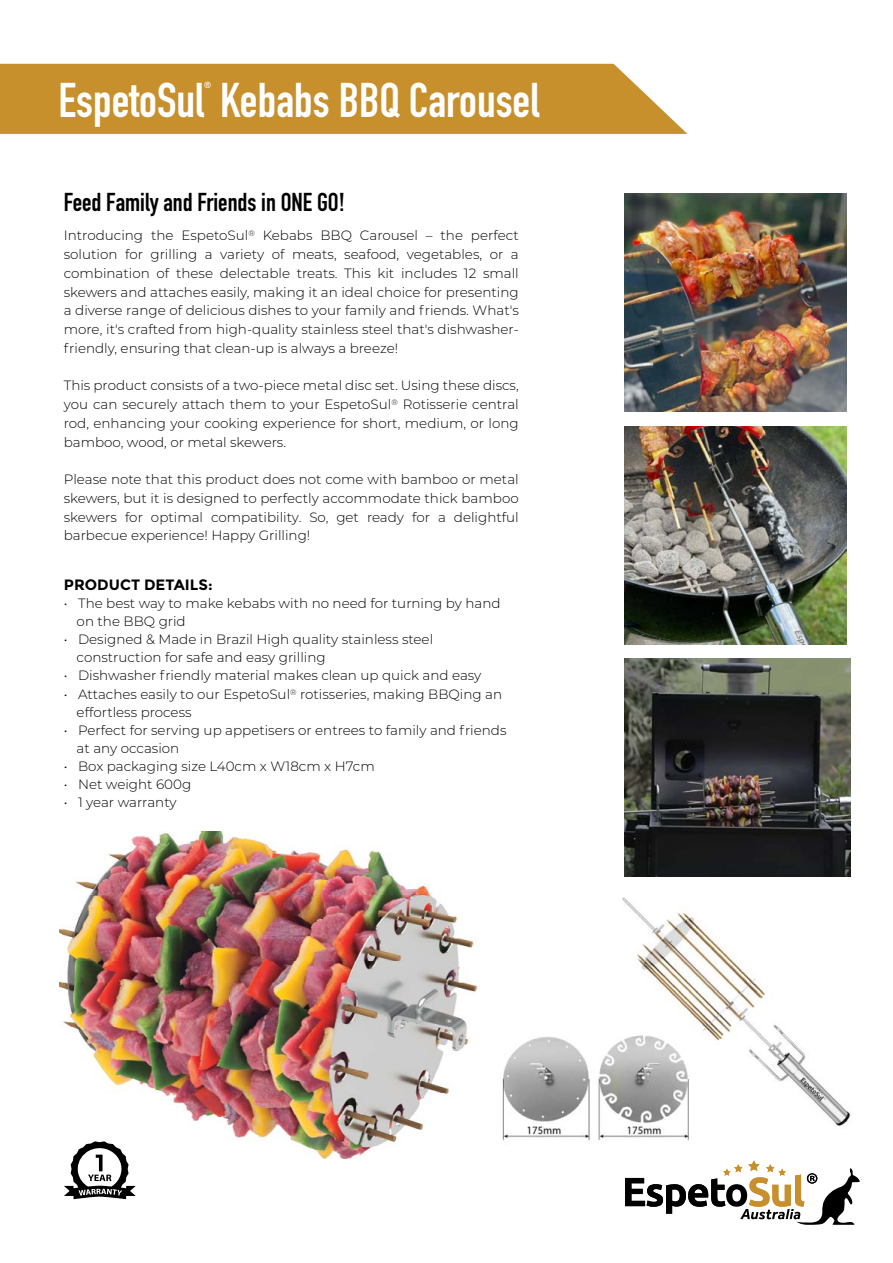
<style>
.page{position:relative;width:893px;height:1263px;background:#fff}
.page>*{position:absolute;margin:0;border:0;box-sizing:border-box;transform-origin:0 0}
.t1{font:700 48px "DIN Condensed";color:#fff}
.t2{font:700 25.5px "DIN Condensed";color:#000}
.t3{font:700 15px "Montserrat";color:#000}
.t4{font:300 13.5px/18.8px "Montserrat";color:#000}
.t5{font:700 8.7px "DIN Condensed";color:#fff}
</style>
<div class="page">
<div style="left:0;top:64px;width:687px;height:70px;background:#c8902c"></div>
<img style="left:59px;top:831px;width:419px;height:328px">
<img style="left:624px;top:426px;width:223px;height:218px">
<img style="left:622px;top:898px;width:229px;height:228px">
<img style="left:502px;top:1032px;width:191px;height:109px">
<img style="left:624px;top:193px;width:223px;height:219px">
<svg style="left:64px;top:1141px;width:72px;height:58px"></svg>
<img style="left:624px;top:658px;width:226px;height:219px">
<svg style="left:625px;top:1160px;width:235px;height:65px"></svg>
<p class="t5" style="left:204px;top:79px;width:8px">®</p>
<h1 class="t1" style="left:58px;top:68px;width:482px">EspetoSul Kebabs BBQ Carousel</h1>
<h2 class="t2" style="left:64px;top:185px;width:283px">Feed Family and Friends in ONE GO!</h2>
<p class="t4" style="left:64px;top:226px;width:457px;text-align:justify">Introducing the EspetoSul<sup>®</sup> Kebabs BBQ Carousel – the perfect solution for grilling a variety of meats, seafood, vegetables, or a combination of these delectable treats. This kit includes 12 small skewers and attaches easily, making it an ideal choice for presenting a diverse range of delicious dishes to your family and friends. What's more, it's crafted from high-quality stainless steel that's dishwasher&shy;friendly, ensuring that clean-up is always a breeze!</p>
<p class="t4" style="left:64px;top:376px;width:457px;text-align:justify">This product consists of a two-piece metal disc set. Using these discs, you can securely attach them to your EspetoSul<sup>®</sup> Rotisserie central rod, enhancing your cooking experience for short, medium, or long bamboo, wood, or metal skewers.</p>
<p class="t4" style="left:64px;top:470px;width:456px;text-align:justify">Please note that this product does not come with bamboo or metal skewers, but it is designed to perfectly accommodate thick bamboo skewers for optimal compatibility. So, get ready for a delightful barbecue experience! Happy Grilling!</p>
<p class="t3" style="left:64px;top:576px;width:150px">PRODUCT DETAILS:</p>
<p class="t4" style="left:77px;top:594px;width:425px;line-height:18px;text-indent:-13px">• The best way to make kebabs with no need for turning by hand on the BBQ grid</p>
<p class="t4" style="left:77px;top:630px;width:358px;line-height:18px;text-indent:-13px">• Designed &amp; Made in Brazil High quality stainless steel construction for safe and easy grilling</p>
<p class="t4" style="left:64px;top:666px;width:419px">• Dishwasher friendly material makes clean up quick and easy</p>
<p class="t4" style="left:77px;top:685px;width:427px;line-height:18px;text-indent:-13px">• Attaches easily to our EspetoSul<sup>®</sup> rotisseries, making BBQing an effortless process</p>
<p class="t4" style="left:77px;top:721px;width:431px;line-height:18px;text-indent:-13px">• Perfect for serving up appetisers or entrees to family and friends at any occasion</p>
<p class="t4" style="left:64px;top:756px;width:312px">• Box packaging size L40cm x W18cm x H7cm</p>
<p class="t4" style="left:64px;top:774px;width:129px">• Net weight 600g</p>
<p class="t4" style="left:64px;top:792px;width:114px">• 1 year warranty</p>
</div>
